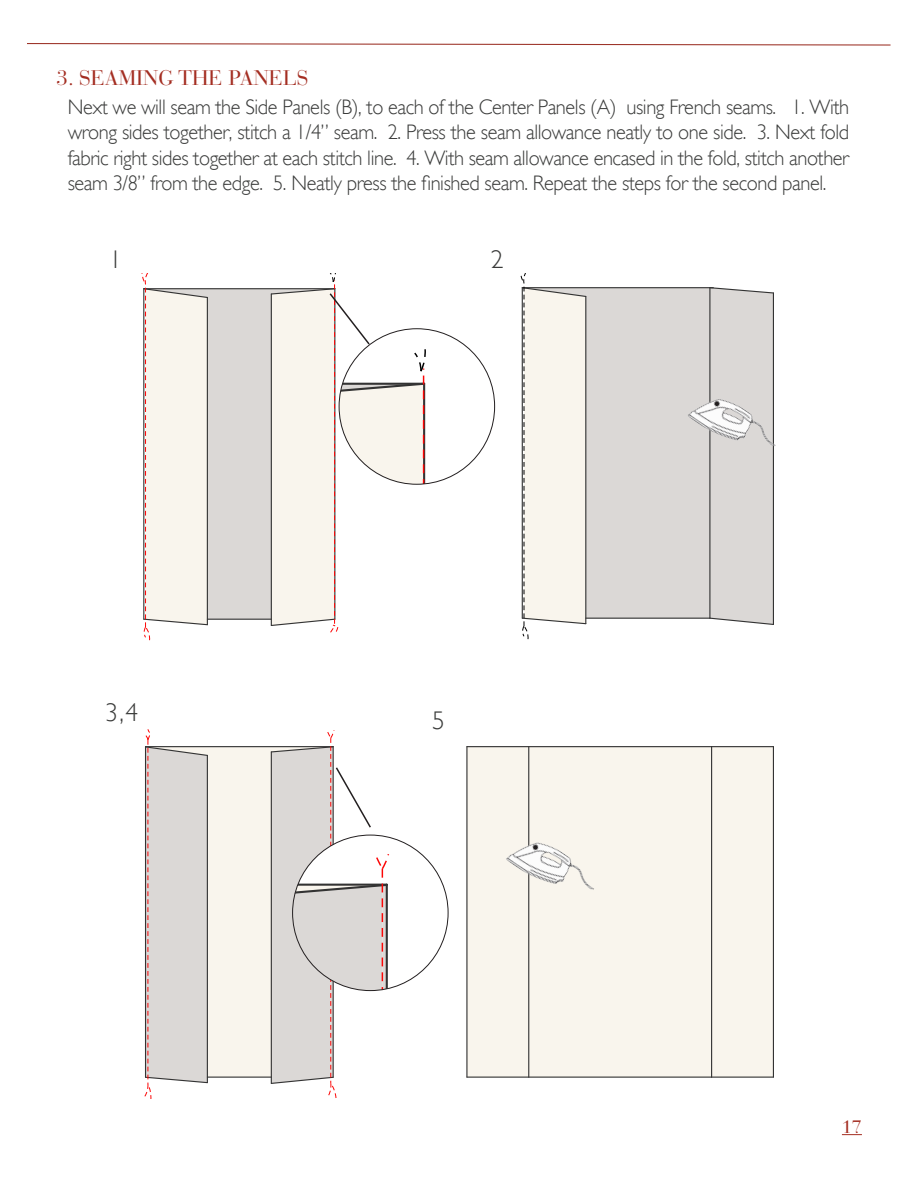
<style>
.page{position:relative;width:918px;height:1188px;background:#fff}
.page>*{position:absolute;margin:0;border:0;box-sizing:border-box;transform-origin:0 0}
.t1{font:300 25.5px "Gill Sans";color:#3a3b3a}
.t2{font:300 21px/25.2px "Gill Sans";letter-spacing:-.02em;color:#3a3b3a;text-align:justify}
.subhead_red{font:21px "Bauer Bodoni Std";color:#a42e22}
.t3{font:18px "Bauer Bodoni Std";color:#a42e22}
</style>
<div class="page">
<svg style="left:27px;top:43px;width:864px;height:3px"></svg>
<svg style="left:842px;top:1134px;width:20px;height:1px"></svg>
<div style="left:209px;top:289px;width:61px;height:330px;background:#dbd8d6"></div>
<hr style="left:144px;top:288px;width:191px;height:1px;background:#333">
<hr style="left:207px;top:619px;width:64px;height:1px;background:#333">
<svg style="left:142px;top:274px;width:67px;height:367px;background:#f1ebe4"></svg>
<div style="left:587px;top:288px;width:122px;height:330px;background:#dbd8d6"></div>
<hr style="left:522px;top:287px;width:191px;height:1px;background:#333">
<svg style="left:520px;top:274px;width:67px;height:366px;background:#efebe5"></svg>
<svg style="left:709px;top:287px;width:65px;height:338px;background:#d7d4d2"></svg>
<hr style="left:773px;top:293px;width:1px;height:331px;background:#333">
<hr style="left:586px;top:618px;width:124px;height:1px;background:#333">
<div style="left:209px;top:747px;width:61px;height:330px;background:#f9f5ed"></div>
<hr style="left:207px;top:1077px;width:64px;height:1px;background:#333">
<hr style="left:146px;top:746px;width:187px;height:1px;background:#333">
<svg style="left:144px;top:729px;width:65px;height:369px"></svg>
<div style="left:712px;top:747px;width:61px;height:330px;background:#f9f5ed"></div>
<div style="left:529px;top:747px;width:183px;height:330px;background:#f9f5ed"></div>
<div style="left:467px;top:747px;width:62px;height:330px;background:#f9f5ed"></div>
<hr style="left:528px;top:747px;width:1px;height:330px;background:#333">
<hr style="left:711px;top:747px;width:1px;height:330px;background:#333">
<hr style="left:712px;top:746px;width:61px;height:1px;background:#333">
<hr style="left:467px;top:746px;width:245px;height:1px;background:#333">
<hr style="left:773px;top:747px;width:1px;height:330px;background:#333">
<hr style="left:467px;top:1077px;width:306px;height:1px;background:#333">
<hr style="left:466px;top:747px;width:2px;height:330px;background:#333">
<img style="left:676px;top:375px;width:100px;height:100px">
<img style="left:506px;top:819px;width:88px;height:100px">
<svg style="left:270px;top:274px;width:157px;height:359px"></svg>
<svg style="left:270px;top:730px;width:120px;height:368px"></svg>
<p class="subhead_red" style="left:57px;top:65px;width:254px">3. SEAMING THE PANELS</p>
<p class="t2" style="left:68px;top:94px;width:783px">Next we will seam the Side Panels (B), to each of the Center Panels (A) using French seams. 1. With wrong sides together, stitch a 1/4” seam. 2. Press the seam allowance neatly to one side. 3. Next fold fabric right sides together at each stitch line. 4. With seam allowance encased in the fold, stitch another seam 3/8” from the edge. 5. Neatly press the finished seam. Repeat the steps for the second panel.</p>
<p class="t1" style="left:109px;top:244px;width:14px">1</p>
<p class="t1" style="left:491px;top:244px;width:14px">2</p>
<p class="t1" style="left:105px;top:698px;width:34px">3,4</p>
<p class="t1" style="left:432px;top:705px;width:14px">5</p>
<p class="t3" style="left:842px;top:1116px;width:22px">17</p>
</div>
